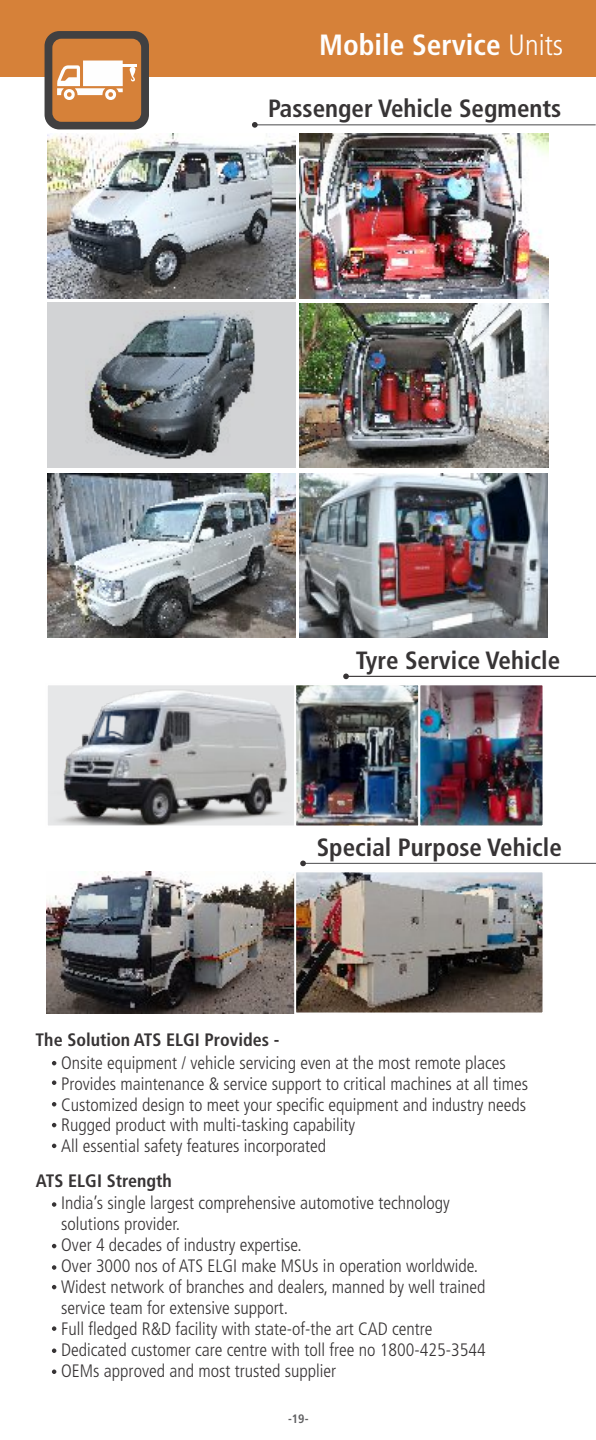
<style>
.page{position:relative;width:596px;height:1440px;background:#fff}
.page>*{position:absolute;margin:0;border:0;box-sizing:border-box;transform-origin:0 0}
.t1{font:700 condensed 29.2px "Frutiger LT";color:#fefefe}
.t2{font:700 condensed 25px "Frutiger LT";color:#373435}
.t3{font:300 condensed 18px/21px "Frutiger LT";color:#373435}
.t4{font:700 condensed 18px "Frutiger LT";color:#373435}
.t5{font:700 condensed 12.2px "Frutiger LT";color:#606062}
.s1{font-weight:300}
</style>
<div class="page">
<img style="left:47px;top:871px;width:494px;height:143px">
<img style="left:299px;top:474px;width:247px;height:164px">
<img style="left:48px;top:474px;width:247px;height:164px">
<img style="left:299px;top:134px;width:248px;height:165px">
<img style="left:48px;top:134px;width:247px;height:165px">
<img style="left:299px;top:303px;width:248px;height:165px">
<hr style="left:256px;top:124px;width:339px;height:1px;background:#606062">
<svg style="left:252px;top:122px;width:5px;height:6px"></svg>
<div style="left:0;top:0;width:595px;height:77px;background:#d68139"></div>
<hr style="left:303px;top:863px;width:292px;height:1px;background:#606062">
<svg style="left:300px;top:861px;width:6px;height:5px"></svg>
<hr style="left:346px;top:676px;width:249px;height:1px;background:#373435">
<svg style="left:343px;top:674px;width:5px;height:5px"></svg>
<img style="left:49px;top:688px;width:244px;height:136px">
<div style="left:46px;top:683px;width:250px;height:144px;border:2px solid #fefefe"></div>
<div style="left:294px;top:870px;width:250px;height:145px;border:2px solid #fefefe"></div>
<img style="left:297px;top:686px;width:244px;height:138px">
<div style="left:294px;top:683px;width:126px;height:144px;border:2px solid #fefefe"></div>
<div style="left:418px;top:683px;width:126px;height:144px;border:2px solid #fefefe"></div>
<svg style="left:52px;top:1061px;width:4px;height:4px"></svg>
<svg style="left:52px;top:1080px;width:4px;height:5px"></svg>
<svg style="left:52px;top:1102px;width:4px;height:5px"></svg>
<svg style="left:52px;top:1123px;width:4px;height:4px"></svg>
<svg style="left:52px;top:1144px;width:4px;height:4px"></svg>
<svg style="left:52px;top:1202px;width:4px;height:5px"></svg>
<svg style="left:52px;top:1244px;width:4px;height:4px"></svg>
<svg style="left:52px;top:1265px;width:4px;height:5px"></svg>
<svg style="left:52px;top:1285px;width:4px;height:4px"></svg>
<svg style="left:52px;top:1326px;width:4px;height:5px"></svg>
<svg style="left:52px;top:1349px;width:4px;height:4px"></svg>
<svg style="left:52px;top:1370px;width:4px;height:4px"></svg>
<div style="left:48px;top:303px;width:247px;height:164px;background:#d2d3d5"></div>
<img style="left:85px;top:311px;width:173px;height:148px">
<div style="left:44px;top:31px;width:105px;height:98px;background:#414041;border-radius:15px"></div>
<div style="left:52px;top:39px;width:89px;height:83px;background:#d68139;border-radius:9px"></div>
<div style="left:83px;top:61px;width:40px;height:25px;background:#fefefe"></div>
<svg style="left:57px;top:64px;width:79px;height:36px"></svg>
<h1 class="t1" style="left:319px;top:34px;width:245px">Mobile Service <span class="s1">Units</span></h1>
<h2 class="t2" style="left:268px;top:98px;width:294px">Passenger Vehicle Segments</h2>
<h2 class="t2" style="left:355px;top:650px;width:206px">Tyre Service Vehicle</h2>
<h2 class="t2" style="left:316px;top:837px;width:246px">Special Purpose Vehicle</h2>
<p class="t4" style="left:36px;top:1032px;width:245px">The Solution ATS ELGI Provides -</p>
<p class="t3" style="left:61px;top:1053px;width:468px">Onsite equipment / vehicle servicing even at the most remote places Provides maintenance &amp; service support to critical machines at all times Customized design to meet your specific equipment and industry needs Rugged product with multi-tasking capability<br>All essential safety features incorporated</p>
<p class="t4" style="left:36px;top:1174px;width:137px">ATS ELGI Strength</p>
<p class="t3" style="left:61px;top:1194px;width:426px">India’s single largest comprehensive automotive technology solutions provider.<br>Over 4 decades of industry expertise.<br>Over 3000 nos of ATS ELGI make MSUs in operation worldwide.<br>Widest network of branches and dealers, manned by well trained service team for extensive support.<br>Full fledged R&amp;D facility with state-of-the art CAD centre Dedicated customer care centre with toll free no 1800-425-3544<br>OEMs approved and most trusted supplier</p>
<p class="t5" style="left:288px;top:1414px;width:22px">-19-</p>
</div>
